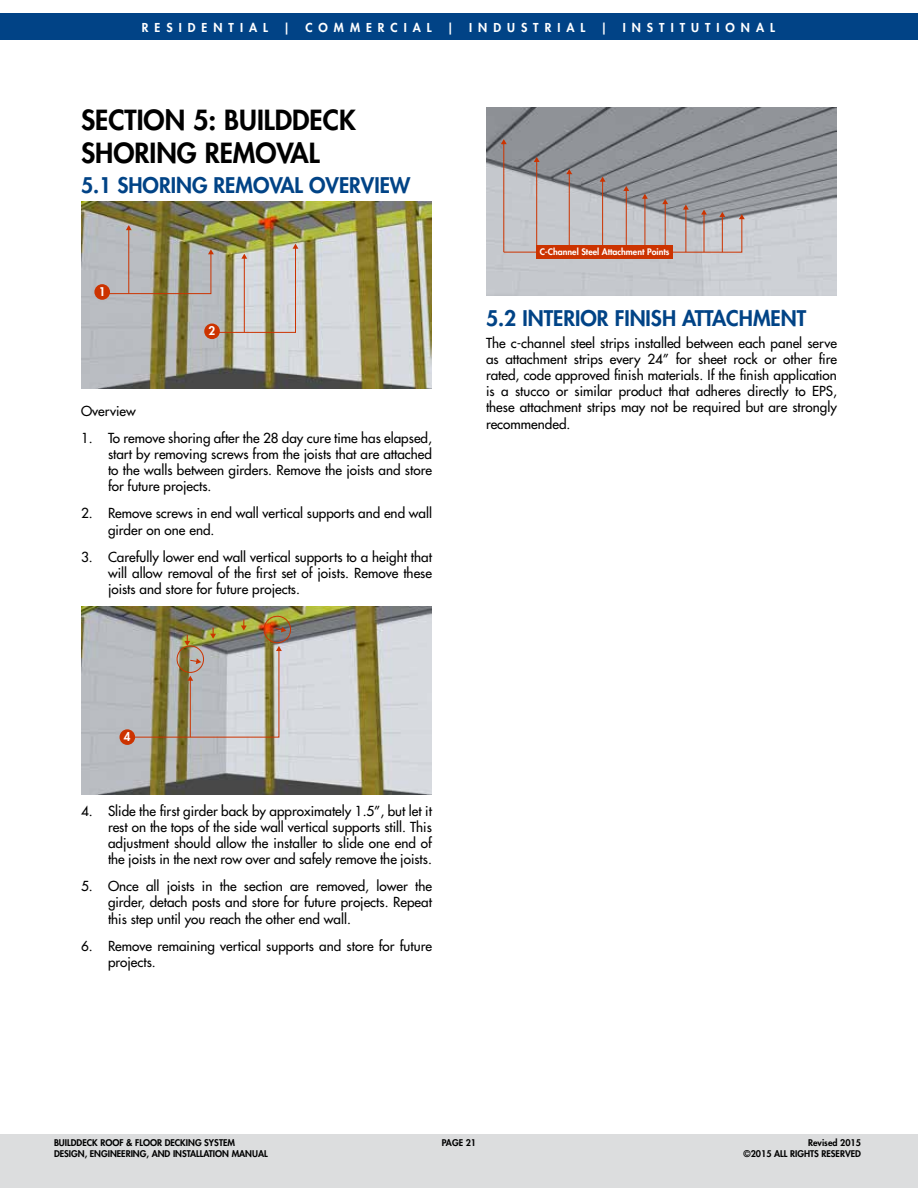
<style>
.page{position:relative;width:918px;height:1188px;background:#fff}
.page>*{position:absolute;margin:0;border:0;box-sizing:border-box;transform-origin:0 0}
.t1{font:800 27px/32.4px "Futura Std";color:#000}
.t2{font:800 21px "Futura Std";color:#014386}
.t3{font:500 13.5px/16.2px "Futura Std";color:#000;text-align:justify}
.t4{font:800 12px "Futura Std";letter-spacing:.5em;color:#fff}
.t5{font:800 11.7px "Futura Std";color:#fff}
.t6{font:800 9px "Futura Std";color:#000}
.t7{font:800 8.7px "Futura Std";color:#fff}
</style>
<div class="page">
<div style="left:0;top:1134px;width:918px;height:54px;background:#dcddde"></div>
<div style="left:0;top:14px;width:918px;height:26px;background:#014386"></div>
<img style="left:81px;top:201px;width:351px;height:188px">
<hr style="left:128px;top:229px;width:1px;height:65px;background:#c30">
<svg style="left:126px;top:225px;width:6px;height:5px"></svg>
<div style="left:94px;top:284px;width:16px;height:16px;background:#c30;border-radius:50%"></div>
<svg style="left:101px;top:244px;width:197px;height:89px;background:#b2ad9e"></svg>
<div style="left:204px;top:324px;width:16px;height:15px;background:#c30;border-radius:50%"></div>
<img style="left:81px;top:607px;width:351px;height:187px">
<div style="left:264px;top:616px;width:27px;height:27px;border:1px solid #c30;border-radius:50%"></div>
<img style="left:126px;top:619px;width:160px;height:119px">
<div style="left:120px;top:729px;width:15px;height:16px;background:#c30;border-radius:50%"></div>
<img style="left:486px;top:108px;width:351px;height:187px">
<hr style="left:503px;top:143px;width:1px;height:109px;background:#c30">
<svg style="left:501px;top:139px;width:6px;height:5px"></svg>
<hr style="left:536px;top:161px;width:1px;height:91px;background:#c30">
<svg style="left:534px;top:157px;width:6px;height:5px"></svg>
<svg style="left:503px;top:169px;width:242px;height:84px;background:#afacae"></svg>
<div style="left:536px;top:245px;width:137px;height:14px;background:#c30"></div>
<p class="t4" style="left:142px;top:20px;width:128px">RESIDENTIAL</p>
<p class="t4" style="left:283px;top:20px;width:8px">|</p>
<p class="t4" style="left:305px;top:20px;width:128px">COMMERCIAL</p>
<p class="t4" style="left:447px;top:20px;width:8px">|</p>
<p class="t4" style="left:469px;top:20px;width:118px">INDUSTRIAL</p>
<p class="t4" style="left:601px;top:20px;width:8px">|</p>
<p class="t4" style="left:623px;top:20px;width:154px">INSTITUTIONAL</p>
<h1 class="t1" style="left:81px;top:104px;width:276px">SECTION 5: BUILDDECK<br>SHORING REMOVAL</h1>
<h2 class="t2" style="left:81px;top:172px;width:331px">5.1 SHORING REMOVAL OVERVIEW</h2>
<p class="t5" style="left:99px;top:284px;width:8px">1</p>
<p class="t5" style="left:209px;top:324px;width:8px">2</p>
<p class="t3" style="left:81px;top:403px;width:56px">Overview</p>
<p class="t3" style="left:108px;top:430px;width:326px;text-indent:-27px">1. To remove shoring after the 28 day cure time has elapsed, start by removing screws from the joists that are attached to the walls between girders. Remove the joists and store for future projects.</p>
<p class="t3" style="left:108px;top:505px;width:325px;text-indent:-27px">2. Remove screws in end wall vertical supports and end wall girder on one end.</p>
<p class="t3" style="left:108px;top:549px;width:326px;text-indent:-27px">3. Carefully lower end wall vertical supports to a height that will allow removal of the first set of joists. Remove these joists and store for future projects.</p>
<p class="t7" style="left:540px;top:246px;width:131px">C-Channel Steel Attachment Points</p>
<h2 class="t2" style="left:486px;top:305px;width:322px">5.2 INTERIOR FINISH ATTACHMENT</h2>
<p class="t3" style="left:486px;top:335px;width:353px">The c-channel steel strips installed between each panel serve as attachment strips every 24” for sheet rock or other fire rated, code approved finish materials. If the finish application is a stucco or similar product that adheres directly to EPS, these attachment strips may not be required but are strongly recommended.</p>
<p class="t5" style="left:124px;top:730px;width:8px">4</p>
<p class="t3" style="left:108px;top:803px;width:325px;text-indent:-27px">4. Slide the first girder back by approximately 1.5”, but let it rest on the tops of the side wall vertical supports still. This adjustment should allow the installer to slide one end of the joists in the next row over and safely remove the joists.</p>
<p class="t3" style="left:108px;top:878px;width:326px;text-indent:-27px">5. Once all joists in the section are removed, lower the girder, detach posts and store for future projects. Repeat this step until you reach the other end wall.</p>
<p class="t3" style="left:108px;top:938px;width:325px;text-indent:-27px">6. Remove remaining vertical supports and store for future projects.</p>
<p class="t6" style="left:54px;top:1137px;width:182px">BUILDDECK ROOF &amp; FLOOR DECKING SYSTEM</p>
<p class="t6" style="left:442px;top:1137px;width:36px">PAGE 21</p>
<p class="t6" style="left:808px;top:1137px;width:54px">Revised 2015</p>
<p class="t6" style="left:54px;top:1148px;width:215px">DESIGN, ENGINEERING, AND INSTALLATION MANUAL</p>
<p class="t6" style="left:744px;top:1148px;width:119px">©2015 ALL RIGHTS RESERVED</p>
</div>
